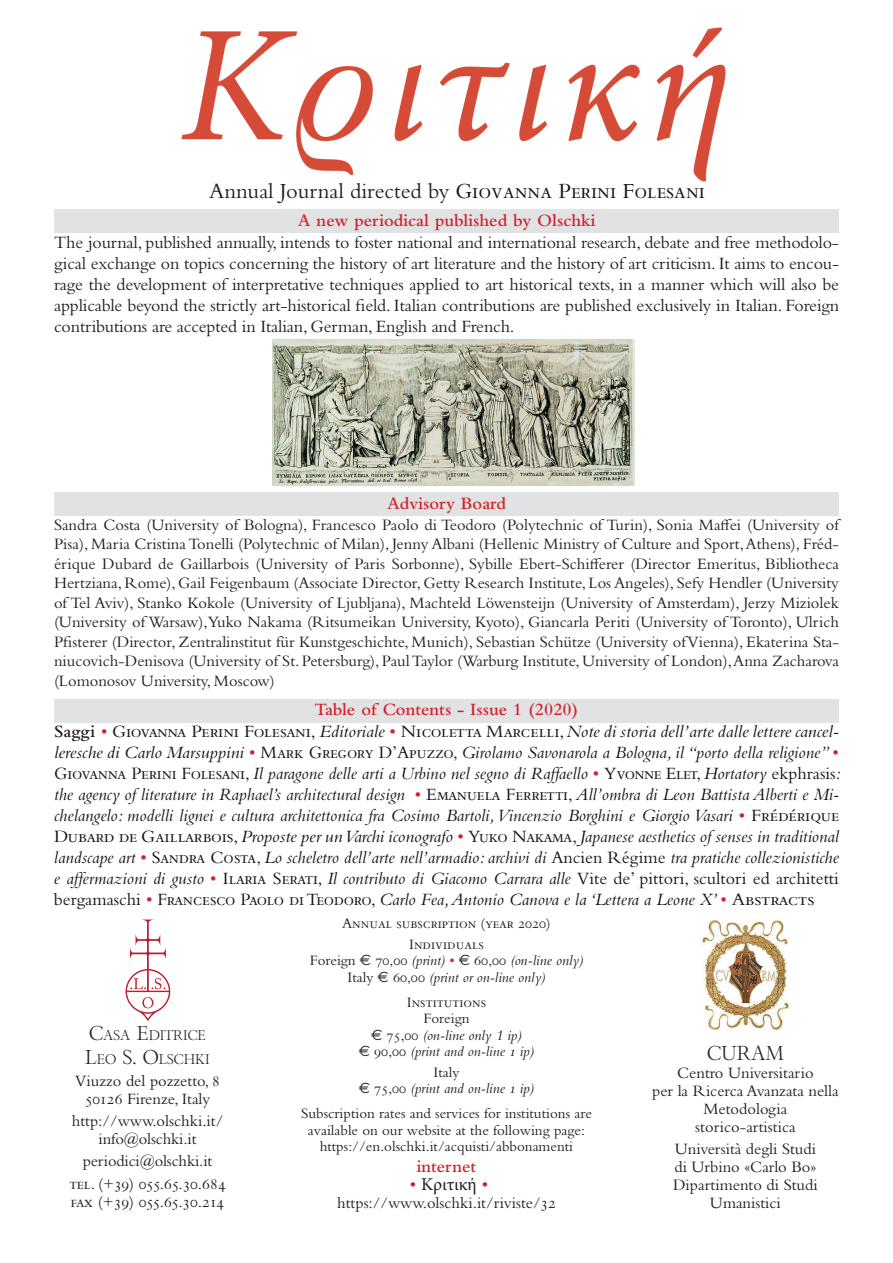
<style>
.page{position:relative;width:893px;height:1263px;background:#fff}
.page>*{position:absolute;margin:0;border:0;box-sizing:border-box;transform-origin:0 0}
.t1{font:22.5px "Bembo Std";color:#231f20}
.t2{font:19.5px "Bembo Titling MT Std";color:#231f20}
.t3{font:italic 18px/21px "Bembo Std";color:#171419;text-align:justify;scale:1.05 1}
.t4{font:18px/21px "Bembo Std";letter-spacing:-.01em;color:#231f20;text-align:justify}
.t5{font:600 18px "Bembo Std";color:#d1232a}
.t6{font:18px "Minion Pro";color:#231f20}
.t7{font:16.5px/18px "Bembo Std";color:#231f20;text-align:center}
.t8{font:16.5px "Bembo Std";letter-spacing:-.04em;color:#231f20}
.t9{font:italic 15px/16.5px "Bembo Std";color:#231f20;text-align:center}
.t10{font:15px/16.5px "Bembo Std";color:#231f20;text-align:center}
.t11{font:13.65px/23.4px "Bembo Titling MT Std";color:#231f20}
.s1{color:#171419}
.s2{font-weight:600;font-style:normal;color:#231f20}
.s3{font-style:normal;color:#d1232a}
.s4{font-style:normal}
.s5{font-size:19.5px}
.s6{font-family:"Euro Sans Std";font-style:normal}
.s7{font-family:"Bembo Std";color:#d1232a}
</style>
<div class="page">
<img style="left:181px;top:27px;width:545px;height:155px">
<svg style="left:126px;top:919px;width:44px;height:102px"></svg>
<div style="left:54px;top:699px;width:785px;height:23px;background:#e1e2e4"></div>
<div style="left:54px;top:492px;width:785px;height:24px;background:#e1e2e4"></div>
<div style="left:54px;top:210px;width:785px;height:23px;background:#e1e2e4"></div>
<img style="left:702px;top:920px;width:87px;height:110px">
<img style="left:273px;top:339px;width:361px;height:146px">
<h1 class="t1" style="left:209px;top:178px;width:497px">Annual Journal directed by <span class="s1">Giovanna Perini Folesani</span></h1>
<p class="t5" style="left:298px;top:210px;width:299px">A new periodical published by Olschki</p>
<p class="t4" style="left:54px;top:232px;width:786px">The journal, published annually, intends to foster national and international research, debate and free methodolo&shy;gical exchange on topics concerning the history of art literature and the history of art criticism. It aims to encou&shy;rage the development of interpretative techniques applied to art historical texts, in a manner which will also be applicable beyond the strictly art-historical field. Italian contributions are published exclusively in Italian. Foreign contributions are accepted in Italian, German, English and French.</p>
<p class="t5" style="left:387px;top:493px;width:120px">Advisory Board</p>
<p class="t7" style="left:54px;top:515px;width:788px;line-height:19.5px;text-align:justify">Sandra Costa (University of Bologna), Francesco Paolo di Teodoro (Polytechnic of Turin), Sonia Maffei (University of Pisa), Maria Cristina Tonelli (Polytechnic of Milan), Jenny Albani (Hellenic Ministry of Culture and Sport, Athens), Fréd&shy;érique Dubard de Gaillarbois (University of Paris Sorbonne), Sybille Ebert-Schifferer (Director Emeritus, Bibliotheca Hertziana, Rome), Gail Feigenbaum (Associate Director, Getty Research Institute, Los Angeles), Sefy Hendler (University of Tel Aviv), Stanko Kokole (University of Ljubljana), Machteld Löwensteijn (University of Amsterdam), Jerzy Miziolek (University of Warsaw),Yuko Nakama (Ritsumeikan University, Kyoto), Giancarla Periti (University of Toronto), Ulrich Pfisterer (Director, Zentralinstitut für Kunstgeschichte, Munich), Sebastian Schütze (University of Vienna), Ekaterina Sta&shy;niucovich-Denisova (University of St. Petersburg), Paul Taylor (Warburg Institute, University of London), Anna Zacharova (Lomonosov University, Moscow)</p>
<p class="t5" style="left:315px;top:699px;width:265px">Table of Contents - Issue 1 (2020)</p>
<p class="t3" style="left:54px;top:720px;width:751px"><span class="s2">Saggi</span> <span class="s3">•</span> <span class="s4">Giovanna Perini Folesani,</span> Editoriale <span class="s3">•</span> <span class="s4">Nicoletta Marcelli,</span> Note di storia dell’arte dalle lettere cancel&shy;leresche di Carlo Marsuppini <span class="s3">•</span> <span class="s4">Mark Gregory D’Apuzzo,</span> Girolamo Savonarola a Bologna, il “porto della religione” <span class="s3">• </span><span class="s4">Giovanna Perini Folesani,</span> Il paragone delle arti a Urbino nel segno di Raffaello <span class="s3">•</span> <span class="s4">Yvonne Elet,</span> Hortatory <span class="s4">ekphrasis</span>: the agency of literature in Raphael’s architectural design <span class="s3">•</span> <span class="s4">Emanuela Ferretti,</span> All’ombra di Leon Battista Alberti e Mi&shy;chelangelo: modelli lignei e cultura architettonica fra Cosimo Bartoli, Vincenzio Borghini e Giorgio Vasari <span class="s3">•</span> <span class="s4">Frédérique Dubard de Gaillarbois,</span> Proposte per un Varchi iconografo <span class="s3">•</span> <span class="s4">Yuko Nakama,</span> Japanese aesthetics of senses in traditional landscape art <span class="s3">•</span> <span class="s4">Sandra Costa,</span> Lo scheletro dell’arte nell’armadio: archivi di <span class="s4">Ancien Régime</span> tra pratiche collezionistiche e affermazioni di gusto <span class="s3">•</span> <span class="s4">Ilaria Serati,</span> Il contributo di Giacomo Carrara alle <span class="s4">Vite de’ pittori, scultori ed architetti bergamaschi</span> <span class="s3">•</span> <span class="s4">Francesco Paolo di Teodoro,</span> Carlo Fea, Antonio Canova e la ‘Lettera a Leone X’ <span class="s3">•</span> <span class="s4">Abstracts</span></p>
<p class="t11" style="left:85px;top:1023px;width:126px"><span class="s5">C</span>ASA <span class="s5">E</span>DITRICE<br><span class="s5">L</span>EO <span class="s5">S. O</span>LSCHKI</p>
<p class="t7" style="left:75px;top:1071px;width:146px">Viuzzo del pozzetto, 8<br>50126 Firenze, Italy</p>
<p class="t7" style="left:72px;top:1112px;width:153px">http://www.olschki.it/ info@olschki.it</p>
<p class="t7" style="left:69px;top:1150px;width:158px;line-height:22.2px">periodici@olschki.it tel. (+39) 055.65.30.684</p>
<p class="t8" style="left:71px;top:1192px;width:155px">fax (+39) 055.65.30.214</p>
<p class="t10" style="left:342px;top:912px;width:210px;line-height:20.7px">Annual subscription (year 2020)<br>Individuals</p>
<p class="t9" style="left:310px;top:952px;width:275px"><span class="s4">Foreign</span> <span class="s6">€</span> <span class="s4">70,00</span> (print) <span class="s3">•</span> <span class="s6">€</span> <span class="s4">60,00</span> (on-line only)<br><span class="s4">Italy</span> <span class="s6">€</span> <span class="s4">60,00</span> (print or on-line only)</p>
<p class="t9" style="left:359px;top:993px;width:177px"><span class="s4">Institutions<br>Foreign<br></span><span class="s6">€</span> <span class="s4">75,00</span> (on-line only 1 ip)<br><span class="s6">€</span> <span class="s4">90,00</span> (print and on-line 1 ip)</p>
<p class="t9" style="left:359px;top:1064px;width:177px"><span class="s4">Italy<br></span><span class="s6">€</span> <span class="s4">75,00</span> (print and on-line 1 ip)</p>
<p class="t10" style="left:301px;top:1105px;width:292px">Subscription rates and services for institutions are available on our website at the following page: https://en.olschki.it/acquisti/abbonamenti</p>
<p class="t5" style="left:417px;top:1156px;width:61px">internet</p>
<p class="t6" style="left:410px;top:1172px;width:80px"><span class="s7">•</span> Kριτική <span class="s7">•</span></p>
<p class="t7" style="left:337px;top:1193px;width:220px">https://www.olschki.it/riviste/32</p>
<p class="t2" style="left:707px;top:1041px;width:78px">CURAM</p>
<p class="t7" style="left:652px;top:1063px;width:188px">Centro Universitario<br>per la Ricerca Avanzata nella<br>Metodologia storico-artistica</p>
<p class="t7" style="left:673px;top:1140px;width:146px">Università degli Studi di Urbino «Carlo Bo»<br>Dipartimento di Studi<br>Umanistici</p>
</div>
